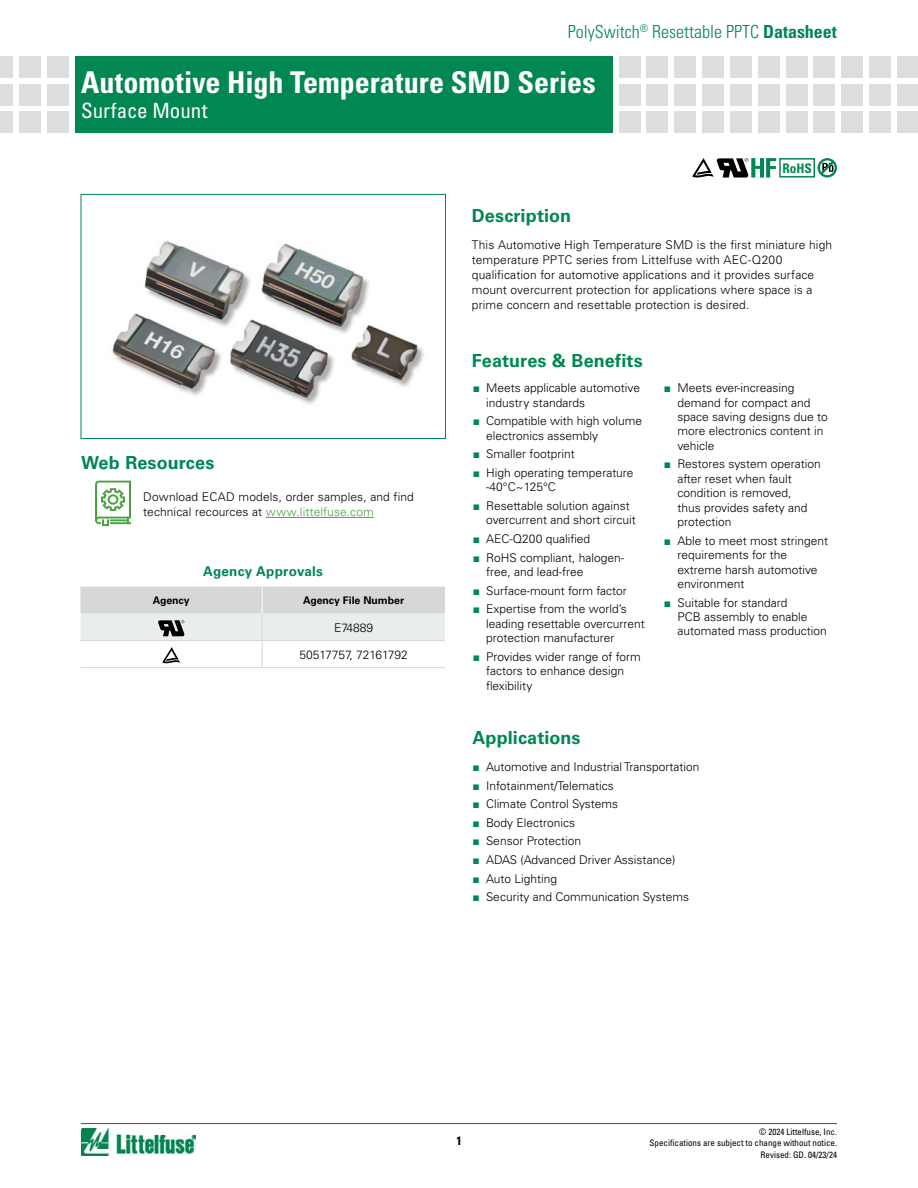
<style>
.page{position:relative;width:918px;height:1188px;background:#fff}
.page>*{position:absolute;margin:0;border:0;box-sizing:border-box;transform-origin:0 0}
.t1{font:700 condensed 30px "Univers LT Std";letter-spacing:.005em;color:#fff}
.t2{font:condensed 21px "Univers LT Std";color:#fff}
.t3{font:700 18px "Univers LT Std";letter-spacing:.005em;color:#008752}
.t4{font:300 condensed 18px "Univers LT Std";color:#008752}
.t5{font:700 13.5px "Univers LT Std";letter-spacing:.015em;color:#008752}
.t6{font:700 condensed 13.2px "Univers LT Std";color:#008752}
.t7{font:300 12px/14.4px "Univers LT Std";color:#000}
.t8{font:700 condensed 12px "Univers LT Std";color:#000}
.t9{font:700 10.5px "Univers LT Std";color:#000}
.t10{font:condensed 9px/10.8px "Univers LT Std";color:#000;text-align:right}
.s1{font-weight:700}
.s2{color:#48a23f}
.s3{font-family:"Arial";font-weight:400;color:#008752}
</style>
<div class="page">
<hr style="left:81px;top:1123px;width:756px;height:1px;background:#4d4d4f">
<img style="left:81px;top:1129px;width:115px;height:26px">
<div style="left:75px;top:56px;width:537px;height:77px;background:#008752"></div>
<div style="left:47px;top:56px;width:21px;height:21px;background:#dcddde"></div>
<div style="left:47px;top:84px;width:21px;height:21px;background:#dcddde"></div>
<div style="left:47px;top:112px;width:21px;height:21px;background:#dcddde"></div>
<div style="left:19px;top:56px;width:21px;height:21px;background:#dcddde"></div>
<div style="left:19px;top:84px;width:21px;height:21px;background:#dcddde"></div>
<div style="left:19px;top:112px;width:21px;height:21px;background:#dcddde"></div>
<div style="left:0;top:56px;width:13px;height:21px;background:#dcddde"></div>
<div style="left:0;top:84px;width:13px;height:21px;background:#dcddde"></div>
<div style="left:0;top:112px;width:13px;height:21px;background:#dcddde"></div>
<div style="left:619px;top:56px;width:21px;height:21px;background:#dcddde"></div>
<div style="left:619px;top:84px;width:21px;height:21px;background:#dcddde"></div>
<div style="left:619px;top:112px;width:21px;height:21px;background:#dcddde"></div>
<div style="left:647px;top:56px;width:21px;height:21px;background:#dcddde"></div>
<div style="left:647px;top:84px;width:21px;height:21px;background:#dcddde"></div>
<div style="left:647px;top:112px;width:21px;height:21px;background:#dcddde"></div>
<div style="left:675px;top:56px;width:21px;height:21px;background:#dcddde"></div>
<div style="left:675px;top:84px;width:21px;height:21px;background:#dcddde"></div>
<div style="left:675px;top:112px;width:21px;height:21px;background:#dcddde"></div>
<div style="left:702px;top:56px;width:22px;height:21px;background:#dcddde"></div>
<div style="left:702px;top:84px;width:22px;height:21px;background:#dcddde"></div>
<div style="left:702px;top:112px;width:22px;height:21px;background:#dcddde"></div>
<div style="left:730px;top:56px;width:22px;height:21px;background:#dcddde"></div>
<div style="left:730px;top:84px;width:22px;height:21px;background:#dcddde"></div>
<div style="left:730px;top:112px;width:22px;height:21px;background:#dcddde"></div>
<div style="left:758px;top:56px;width:21px;height:21px;background:#dcddde"></div>
<div style="left:758px;top:84px;width:21px;height:21px;background:#dcddde"></div>
<div style="left:758px;top:112px;width:21px;height:21px;background:#dcddde"></div>
<div style="left:786px;top:56px;width:21px;height:21px;background:#dcddde"></div>
<div style="left:786px;top:84px;width:21px;height:21px;background:#dcddde"></div>
<div style="left:786px;top:112px;width:21px;height:21px;background:#dcddde"></div>
<div style="left:814px;top:56px;width:21px;height:21px;background:#dcddde"></div>
<div style="left:814px;top:84px;width:21px;height:21px;background:#dcddde"></div>
<div style="left:814px;top:112px;width:21px;height:21px;background:#dcddde"></div>
<div style="left:842px;top:56px;width:21px;height:21px;background:#dcddde"></div>
<div style="left:842px;top:84px;width:21px;height:21px;background:#dcddde"></div>
<div style="left:842px;top:112px;width:21px;height:21px;background:#dcddde"></div>
<div style="left:869px;top:56px;width:22px;height:21px;background:#dcddde"></div>
<div style="left:869px;top:84px;width:22px;height:21px;background:#dcddde"></div>
<div style="left:869px;top:112px;width:22px;height:21px;background:#dcddde"></div>
<div style="left:897px;top:56px;width:21px;height:21px;background:#dcddde"></div>
<div style="left:897px;top:84px;width:21px;height:21px;background:#dcddde"></div>
<div style="left:897px;top:112px;width:21px;height:21px;background:#dcddde"></div>
<div style="left:779px;top:158px;width:36px;height:20px;border:1px solid #008752"></div>
<div style="left:818px;top:158px;width:19px;height:20px;border:2px solid #008752;border-radius:50%"></div>
<svg style="left:818px;top:158px;width:19px;height:19px"></svg>
<img style="left:112px;top:241px;width:312px;height:163px">
<div style="left:81px;top:194px;width:365px;height:245px;border:1px solid #008752"></div>
<hr style="left:80px;top:667px;width:182px;height:1px;background:#d5d7d8">
<hr style="left:262px;top:667px;width:183px;height:1px;background:#d5d7d8">
<svg style="left:80px;top:587px;width:365px;height:80px"></svg>
<svg style="left:692px;top:158px;width:84px;height:20px"></svg>
<hr style="left:266px;top:517px;width:108px;height:1px;background:#48a23f">
<svg style="left:95px;top:481px;width:36px;height:45px"></svg>
<h3 class="t4" style="left:568px;top:21px;width:271px">PolySwitch<sup>®</sup> Resettable PPTC <span class="s1">Datasheet</span></h3>
<h1 class="t1" style="left:81px;top:64px;width:516px">Automotive High Temperature SMD Series</h1>
<h2 class="t2" style="left:81px;top:97px;width:128px">Surface Mount</h2>
<p class="t6" style="left:782px;top:160px;width:31px">RoHS</p>
<h3 class="t3" style="left:472px;top:206px;width:101px">Description</h3>
<p class="t7" style="left:472px;top:237px;width:362px;line-height:15px">This Automotive High Temperature SMD is the first miniature high temperature PPTC series from Littelfuse with AEC-Q200 qualification for automotive applications and it provides surface mount overcurrent protection for applications where space is a prime concern and resettable protection is desired.</p>
<h3 class="t3" style="left:81px;top:452px;width:135px">Web Resources</h3>
<p class="t7" style="left:143px;top:489px;width:272px;line-height:15px">Download ECAD models, order samples, and find technical recources at <span class="s2">www.littelfuse.com</span></p>
<p class="t5" style="left:203px;top:563px;width:121px">Agency Approvals</p>
<p class="t9" style="left:153px;top:595px;width:38px">Agency</p>
<p class="t9" style="left:303px;top:595px;width:103px">Agency File Number</p>
<p class="t7" style="left:334px;top:621px;width:41px">E74889</p>
<p class="t7" style="left:299px;top:648px;width:110px">50517757, 72161792</p>
<h3 class="t3" style="left:472px;top:350px;width:172px">Features &amp; Benefits</h3>
<p class="t7" style="left:486px;top:381px;width:155px;text-indent:-14px"><span class="s3">■</span> Meets applicable automotive industry standards</p>
<p class="t7" style="left:486px;top:414px;width:157px;text-indent:-14px"><span class="s3">■</span> Compatible with high volume electronics assembly</p>
<p class="t7" style="left:473px;top:447px;width:103px"><span class="s3">■</span> Smaller footprint</p>
<p class="t7" style="left:486px;top:466px;width:149px;text-indent:-14px"><span class="s3">■</span> High operating temperature -40°C~125°C</p>
<p class="t7" style="left:486px;top:499px;width:151px;text-indent:-14px"><span class="s3">■</span> Resettable solution against overcurrent and short circuit</p>
<p class="t7" style="left:473px;top:532px;width:119px"><span class="s3">■</span> AEC-Q200 qualified</p>
<p class="t7" style="left:486px;top:550px;width:139px;text-indent:-14px"><span class="s3">■</span> RoHS compliant, halogen&shy;free, and lead-free</p>
<p class="t7" style="left:473px;top:583px;width:156px"><span class="s3">■</span> Surface-mount form factor</p>
<p class="t7" style="left:486px;top:602px;width:160px;text-indent:-14px"><span class="s3">■</span> Expertise from the world’s leading resettable overcurrent protection manufacturer</p>
<p class="t7" style="left:486px;top:649px;width:156px;text-indent:-14px"><span class="s3">■</span> Provides wider range of form factors to enhance design flexibility</p>
<p class="t7" style="left:677px;top:381px;width:152px;text-indent:-14px"><span class="s3">■</span> Meets ever-increasing demand for compact and space saving designs due to more electronics content in vehicle</p>
<p class="t7" style="left:677px;top:457px;width:145px;text-indent:-14px"><span class="s3">■</span> Restores system operation after reset when fault condition is removed,<br>thus provides safety and protection</p>
<p class="t7" style="left:677px;top:533px;width:152px;text-indent:-14px"><span class="s3">■</span> Able to meet most stringent requirements for the extreme harsh automotive environment</p>
<p class="t7" style="left:677px;top:595px;width:151px;text-indent:-14px"><span class="s3">■</span> Suitable for standard<br>PCB assembly to enable automated mass production</p>
<h3 class="t3" style="left:472px;top:727px;width:110px">Applications</h3>
<p class="t7" style="left:472px;top:759px;width:229px"><span class="s3">■</span> Automotive and Industrial Transportation</p>
<p class="t7" style="left:472px;top:778px;width:143px"><span class="s3">■</span> Infotainment/Telematics</p>
<p class="t7" style="left:472px;top:797px;width:147px"><span class="s3">■</span> Climate Control Systems</p>
<p class="t7" style="left:472px;top:815px;width:104px"><span class="s3">■</span> Body Electronics</p>
<p class="t7" style="left:472px;top:834px;width:110px"><span class="s3">■</span> Sensor Protection</p>
<p class="t7" style="left:472px;top:853px;width:204px"><span class="s3">■</span> ADAS (Advanced Driver Assistance)</p>
<p class="t7" style="left:472px;top:871px;width:86px"><span class="s3">■</span> Auto Lighting</p>
<p class="t7" style="left:472px;top:890px;width:218px"><span class="s3">■</span> Security and Communication Systems</p>
<p class="t8" style="left:456px;top:1133px;width:7px">1</p>
<p class="t10" style="left:650px;top:1126px;width:189px">© 2024 Littelfuse, Inc.<br>Specifications are subject to change without notice.</p>
<p class="t10" style="left:761px;top:1149px;width:78px">Revised: GD. 04/23/24</p>
</div>
